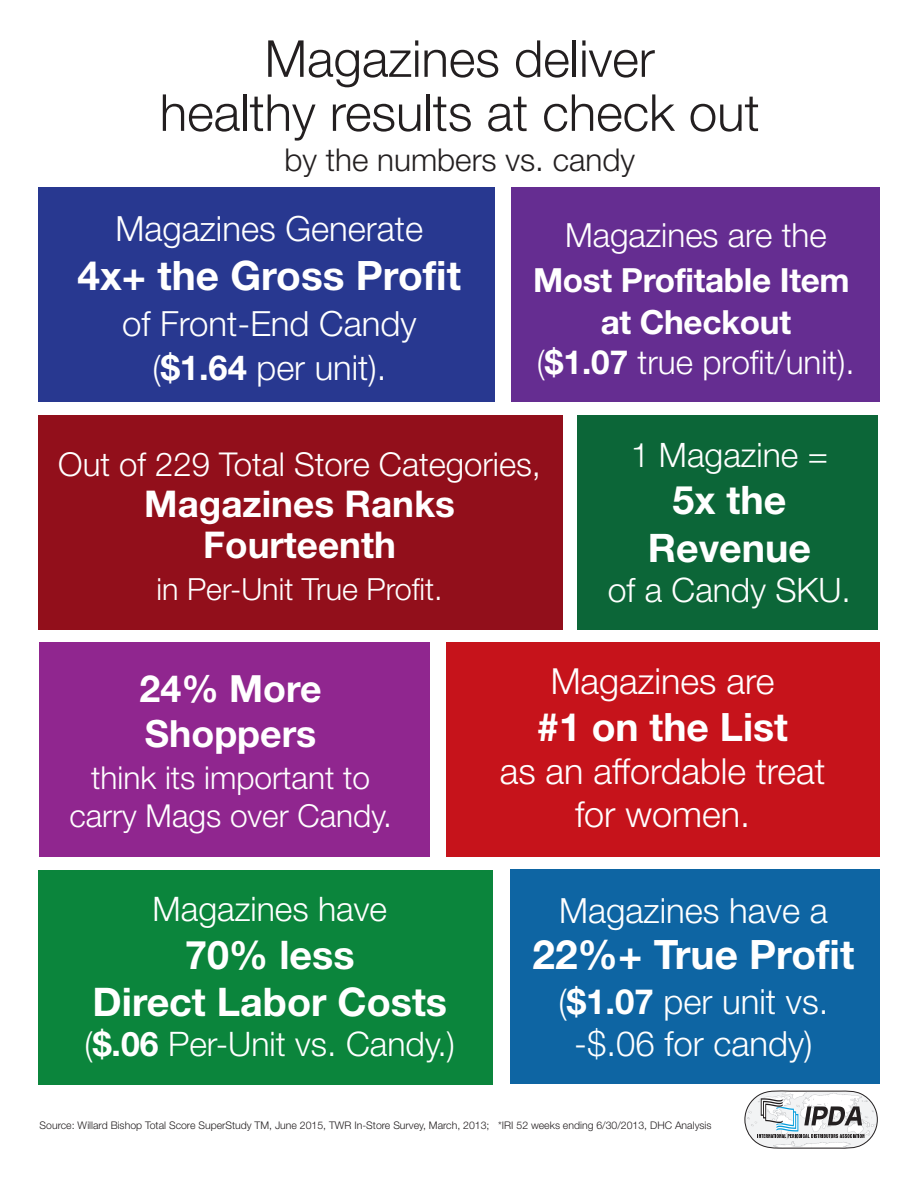
<style>
.page{position:relative;width:918px;height:1188px;background:#fff}
.page>*{position:absolute;margin:0;border:0;box-sizing:border-box;transform-origin:0 0}
.t1{font:300 51px/54px "Helvetica Neue";color:#231f20;text-align:center}
.t2{font:700 40.5px "Helvetica Neue";color:#fff}
.t3{font:700 39.45px/47.4px "Helvetica Neue";color:#fff;text-align:center}
.t4{font:700 39.3px/47.2px "Helvetica Neue";color:#fff;text-align:center}
.t5{font:700 39.15px "Helvetica Neue";color:#fff}
.t6{font:700 37.5px/45px "Helvetica Neue";color:#fff}
.t7{font:700 36.9px/41.2px "Helvetica Neue";color:#fff;text-align:center}
.t8{font:300 36px/43.2px "Helvetica Neue";color:#fff;text-align:center}
.t9{font:300 34.8px/42px "Helvetica Neue";color:#fff;text-align:center}
.t10{font:300 34.5px "Helvetica Neue";color:#fff}
.t11{font:300 33.9px "Helvetica Neue";color:#fff}
.t12{font:300 33.75px "Helvetica Neue";color:#fff}
.t13{font:700 33.3px/45px "Helvetica Neue";letter-spacing:-.01em;color:#fff;text-align:center}
.t14{font:300 33.3px/40.5px "Helvetica Neue";color:#fff;text-align:center}
.t15{font:300 32.85px "Helvetica Neue";color:#fff}
.t16{font:300 31.65px/38px "Helvetica Neue";color:#fff;text-align:center}
.t17{font:300 31.5px "Helvetica Neue";color:#231f20}
.t18{font:300 30.6px "Helvetica Neue";color:#fff}
.t19{font:300 10.5px "Helvetica Neue";color:#231f20}
.s1{font-weight:700}
.s2{font-size:34.8px}
.s3{font-weight:300}
</style>
<div class="page">
<div style="left:38px;top:188px;width:457px;height:214px;background:#283890"></div>
<div style="left:511px;top:188px;width:368px;height:214px;background:#652d91"></div>
<div style="left:38px;top:416px;width:525px;height:214px;background:#920f1b"></div>
<div style="left:578px;top:416px;width:300px;height:214px;background:#0c6638"></div>
<div style="left:39px;top:643px;width:391px;height:214px;background:#90268f"></div>
<div style="left:446px;top:643px;width:434px;height:214px;background:#c6131b"></div>
<div style="left:38px;top:870px;width:455px;height:215px;background:#0b853c"></div>
<div style="left:510px;top:870px;width:369px;height:214px;background:#0e65a3"></div>
<svg style="left:744px;top:1090px;width:134px;height:59px"></svg>
<p class="t1" style="left:160px;top:31px;width:601px">Magazines deliver<br>healthy results at check out</p>
<p class="t17" style="left:284px;top:141px;width:352px">by the numbers vs. candy</p>
<p class="t9" style="left:115px;top:207px;width:309px">Magazines Generate</p>
<p class="t2" style="left:78px;top:250px;width:385px">4x+ the Gross Profit</p>
<p class="t9" style="left:122px;top:302px;width:296px">of Front-End Candy</p>
<p class="t10" style="left:152px;top:346px;width:236px">(<span class="s1">$1.64</span> per unit)<span class="s2">.</span></p>
<p class="t13" style="left:533px;top:212px;width:318px"><span class="s3">Magazines are the<br></span>Most Profitable Item</p>
<p class="t14" style="left:537px;top:301px;width:319px"><span class="s1">at Checkout<br></span>(<span class="s1">$1.07</span> true profit/unit).</p>
<p class="t15" style="left:58px;top:444px;width:484px">Out of 229 Total Store Categories,</p>
<p class="t7" style="left:144px;top:482px;width:312px">Magazines Ranks<br>Fourteenth</p>
<p class="t18" style="left:157px;top:570px;width:288px">in Per-Unit True Profit.</p>
<p class="t12" style="left:631px;top:435px;width:199px">1 Magazine =</p>
<p class="t4" style="left:648px;top:476px;width:165px">5x the<br>Revenue</p>
<p class="t12" style="left:608px;top:569px;width:245px">of a Candy SKU.</p>
<p class="t6" style="left:140px;top:665px;width:183px">24% More<br>Shoppers</p>
<p class="t16" style="left:69px;top:758px;width:324px">think its important to carry Mags over Candy.</p>
<p class="t11" style="left:153px;top:888px;width:236px">Magazines have</p>
<p class="t3" style="left:93px;top:930px;width:356px">70% less<br>Direct Labor Costs</p>
<p class="t11" style="left:85px;top:1024px;width:372px">(<span class="s1">$.06</span> Per-Unit vs. Candy.)</p>
<p class="t8" style="left:551px;top:659px;width:225px">Magazines are</p>
<p class="t5" style="left:537px;top:703px;width:252px">#1 on the List</p>
<p class="t8" style="left:500px;top:749px;width:327px">as an affordable treat for women.</p>
<p class="t9" style="left:559px;top:888px;width:270px">Magazines have a</p>
<p class="t2" style="left:533px;top:929px;width:323px">22%+ True Profit</p>
<p class="t9" style="left:559px;top:980px;width:271px">(<span class="s1">$1.07</span> per unit vs. -$.06 for candy)</p>
<p class="t19" style="left:40px;top:1119px;width:673px">Source: Willard Bishop Total Score SuperStudy TM, June 2015, TWR In-Store Survey, March, 2013; *IRI 52 weeks ending 6/30/2013, DHC Analysis</p>
</div>
